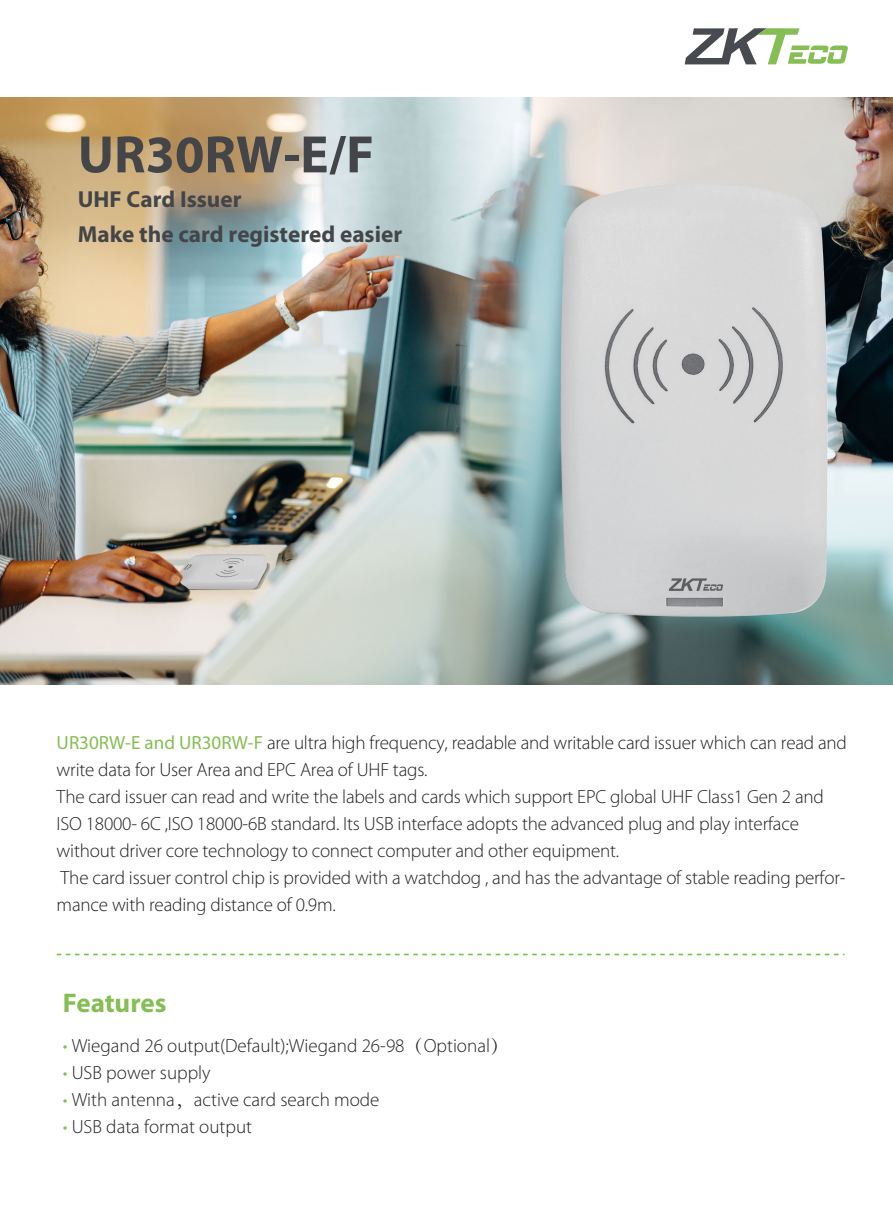
<style>
.page{position:relative;width:893px;height:1212px;background:#fff}
.page>*{position:absolute;margin:0;border:0;box-sizing:border-box;transform-origin:0 0}
.t1{font:700 53.1px "Myriad Pro";color:#444548}
.t2{font:700 27px "Myriad Pro";color:#85be53}
.t3{font:700 23.25px/34.8px "Myriad Pro";color:#444548}
.t4{font:300 19.05px/27px "Myriad Pro";letter-spacing:-.01em;color:#231f20}
.s1{font-weight:400;color:#85be53}
.s2{color:#85be53}
.s3{font-family:"Adobe Song Std"}
</style>
<div class="page">
<img style="left:0;top:97px;width:893px;height:587px">
<svg style="left:685px;top:28px;width:163px;height:36px"></svg>
<svg style="left:57px;top:954px;width:787px;height:1px"></svg>
<img style="left:64px;top:116px;width:372px;height:166px">
<img style="left:455px;top:150px;width:438px;height:497px">
<h1 class="t1" style="left:78px;top:120px;width:298px">UR30RW-E/F</h1>
<p class="t3" style="left:78px;top:181px;width:326px">UHF Card Issuer<br>Make the card registered easier</p>
<p class="t4" style="left:57px;top:729px;width:792px"><span class="s1">UR30RW-E and UR30RW-F</span> are ultra high frequency, readable and writable card issuer which can read and write data for User Area and EPC Area of UHF tags.<br>The card issuer can read and write the labels and cards which support EPC global UHF Class1 Gen 2 and ISO 18000- 6C ,ISO 18000-6B standard. Its USB interface adopts the advanced plug and play interface without driver core technology to connect computer and other equipment.<br>The card issuer control chip is provided with a watchdog , and has the advantage of stable reading perfor&shy;mance with reading distance of 0.9m.</p>
<h2 class="t2" style="left:63px;top:986px;width:105px">Features</h2>
<p class="t4" style="left:63px;top:1031px;width:448px"><span class="s2">•</span> Wiegand 26 output(Default);Wiegand 26-98<span class="s3">（</span>Optional<span class="s3">）</span></p>
<p class="t4" style="left:63px;top:1058px;width:149px"><span class="s2">•</span> USB power supply</p>
<p class="t4" style="left:63px;top:1085px;width:318px"><span class="s2">•</span> With antenna<span class="s3">，</span>active card search mode</p>
<p class="t4" style="left:63px;top:1112px;width:191px"><span class="s2">•</span> USB data format output</p>
</div>
